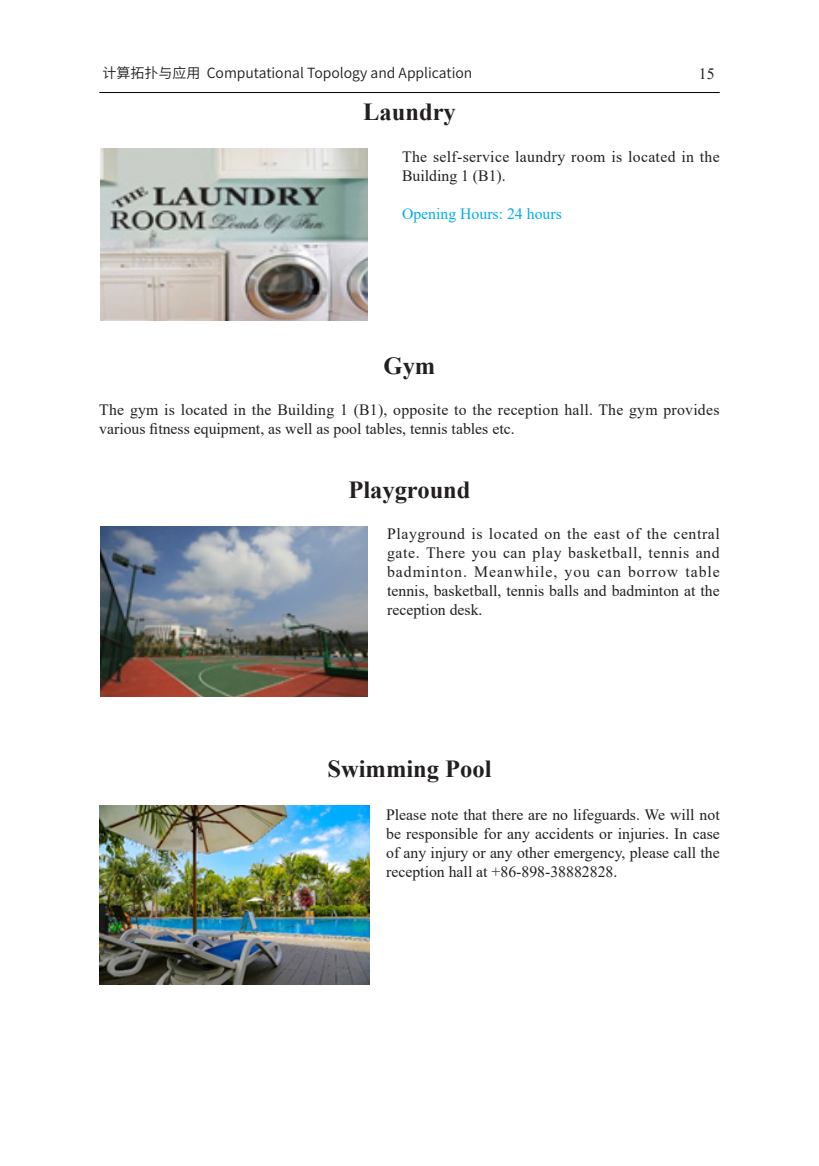
<style>
.page{position:relative;width:819px;height:1166px;background:#fff}
.page>*{position:absolute;margin:0;border:0;box-sizing:border-box;transform-origin:0 0}
.报告题目-1301{font:700 24.5px "Times New Roman";color:#231f20}
.报告人内容{font:15.75px/18.9px "Times New Roman";color:#231f20;text-align:justify}
.报告人内容-2{font:15.75px/18.9px "Times New Roman";letter-spacing:.02em;color:#231f20}
.报告人内容-3{font:15.75px "Times New Roman";color:#00aeef}
.t1{font:14px "Source Han Sans SC";color:#231f20}
</style>
<div class="page">
<hr style="left:99px;top:92px;width:620px;height:1px;background:#000">
<img style="left:100px;top:148px;width:267px;height:173px">
<img style="left:100px;top:527px;width:267px;height:169px">
<img style="left:100px;top:805px;width:269px;height:179px">
<p class="t1" style="left:102px;top:65px;width:371px">计算拓扑与应用 Computational Topology and Application</p>
<p class="报告人内容" style="left:699px;top:64px;width:17px">15</p>
<p class="报告题目-1301" style="left:363px;top:94px;width:94px">Laundry</p>
<p class="报告人内容-2" style="left:402px;top:147px;width:319px">The self-service laundry room is located in the<br>Building 1 (B1).</p>
<p class="报告人内容-3" style="left:402px;top:202px;width:161px">Opening Hours: 24 hours</p>
<p class="报告题目-1301" style="left:383px;top:348px;width:53px">Gym</p>
<p class="报告人内容" style="left:99px;top:400px;width:621px">The gym is located in the Building 1 (B1), opposite to the reception hall. The gym provides various fitness equipment, as well as pool tables, tennis tables etc.</p>
<p class="报告题目-1301" style="left:348px;top:472px;width:124px">Playground</p>
<p class="报告人内容" style="left:387px;top:524px;width:334px">Playground is located on the east of the central gate. There you can play basketball, tennis and badminton. Meanwhile, you can borrow table tennis, basketball, tennis balls and badminton at the reception desk.</p>
<p class="报告题目-1301" style="left:327px;top:750px;width:166px">Swimming Pool</p>
<p class="报告人内容" style="left:386px;top:804px;width:335px">Please note that there are no lifeguards. We will not be responsible for any accidents or injuries. In case of any injury or any other emergency, please call the reception hall at +86-898-38882828.</p>
</div>
